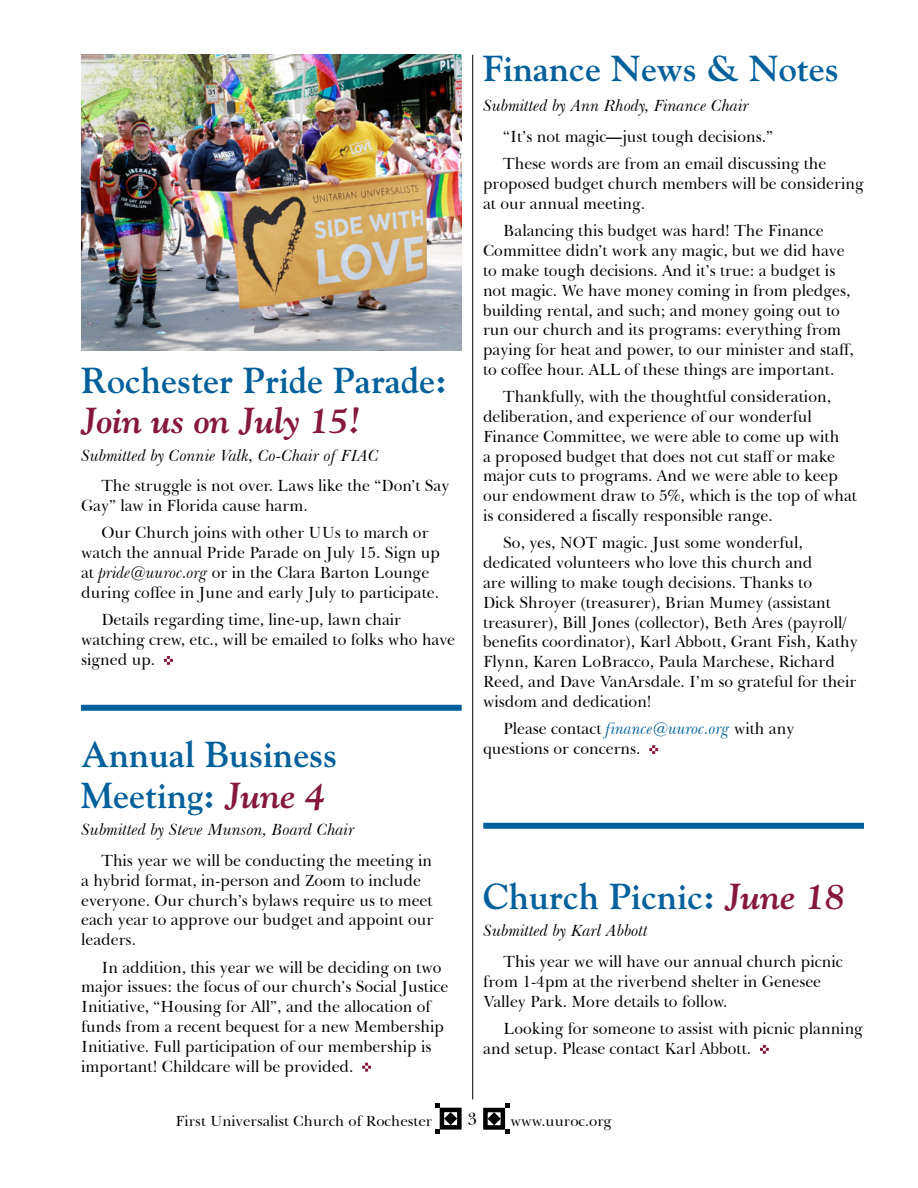
<style>
.page{position:relative;width:918px;height:1188px;background:#fff}
.page>*{position:absolute;margin:0;border:0;box-sizing:border-box;transform-origin:0 0}
.t1{font:700 36px/40.5px "Goudy Std";color:#00609c}
.t2{font:italic 700 36px "Goudy Std";letter-spacing:-.01em;color:#86173d}
.t3{font:18px "Baskerville BT";color:#000}
.t4{font:16.5px/19.8px "Baskerville BT";color:#000;scale:.96 1}
.t5{font:italic 16.5px "Baskerville BT";color:#000}
.t6{font:15px "Baskerville BT";color:#000}
.s1{font-style:italic}
.s2{font-style:italic;color:#86173d}
.s3{font-weight:700;font-style:italic}
.s4{font-style:italic;color:#00609c}
</style>
<div class="page">
<div style="left:440px;top:1108px;width:22px;height:22px;border:4px solid #000"></div>
<svg style="left:435px;top:1103px;width:22px;height:31px"></svg>
<div style="left:483px;top:1108px;width:22px;height:22px;border:4px solid #000"></div>
<svg style="left:488px;top:1103px;width:21px;height:31px"></svg>
<hr style="left:472px;top:55px;width:1px;height:1045px;background:#000">
<svg style="left:649px;top:745px;width:9px;height:9px"></svg>
<div style="left:81px;top:705px;width:381px;height:6px;background:#00609c"></div>
<svg style="left:164px;top:656px;width:9px;height:9px"></svg>
<img style="left:81px;top:54px;width:380px;height:297px">
<svg style="left:362px;top:1063px;width:9px;height:9px"></svg>
<div style="left:483px;top:823px;width:381px;height:6px;background:#00609c"></div>
<svg style="left:760px;top:1045px;width:9px;height:9px"></svg>
<h1 class="t1" style="left:81px;top:360px;width:367px">Rochester Pride Parade:</h1>
<h1 class="t2" style="left:81px;top:398px;width:281px">Join us on July 15!</h1>
<p class="t5" style="left:81px;top:445px;width:299px">Submitted by Connie Valk, Co-Chair of FIAC</p>
<p class="t4" style="left:81px;top:476px;width:385px;text-indent:20px">The struggle is not over. Laws like the “Don’t Say<br>Gay” law in Florida cause harm.</p>
<p class="t4" style="left:81px;top:523px;width:375px;text-indent:20px">Our Church joins with other UUs to march or watch the annual Pride Parade on July 15. Sign up at <span class="s1">pride@uuroc.org</span> or in the Clara Barton Lounge during coffee in June and early July to participate.</p>
<p class="t4" style="left:81px;top:610px;width:391px;text-indent:20px">Details regarding time, line-up, lawn chair watching crew, etc., will be emailed to folks who have signed up.</p>
<h1 class="t1" style="left:81px;top:735px;width:258px">Annual Business<br>Meeting: <span class="s2">June 4</span></h1>
<p class="t5" style="left:81px;top:820px;width:275px">Submitted by Steve Munson, Board Chair</p>
<p class="t4" style="left:81px;top:851px;width:368px;text-indent:20px">This year we will be conducting the meeting in a hybrid format, in-person and Zoom to include everyone. Our church’s bylaws require us to meet each year to approve our budget and appoint our leaders.</p>
<p class="t4" style="left:81px;top:957px;width:384px;text-indent:20px">In addition, this year we will be deciding on two major issues: the focus of our church’s Social Justice Initiative, “Housing for All”, and the allocation of funds from a recent bequest for a new Membership Initiative. Full participation of our membership is important! Childcare will be provided.</p>
<h1 class="t1" style="left:483px;top:48px;width:357px">Finance News &amp; Notes</h1>
<p class="t4" style="left:503px;top:91px;width:283px;line-height:30.6px;text-indent:-20px"><span class="s1">Submitted by Ann Rhody, Finance Chair </span>“It’s not magic<span class="s3">—</span>just tough decisions.”</p>
<p class="t4" style="left:483px;top:154px;width:398px;text-indent:20px">These words are from an email discussing the proposed budget church members will be considering at our annual meeting.</p>
<p class="t4" style="left:483px;top:221px;width:388px;text-indent:20px">Balancing this budget was hard! The Finance Committee didn’t work any magic, but we did have to make tough decisions. And it’s true: a budget is not magic. We have money coming in from pledges, building rental, and such; and money going out to run our church and its programs: everything from paying for heat and power, to our minister and staff, to coffee hour. ALL of these things are important.</p>
<p class="t4" style="left:483px;top:387px;width:391px;text-indent:20px">Thankfully, with the thoughtful consideration, deliberation, and experience of our wonderful Finance Committee, we were able to come up with<br>a proposed budget that does not cut staff or make major cuts to programs. And we were able to keep our endowment draw to 5%, which is the top of what is considered a fiscally responsible range.</p>
<p class="t4" style="left:483px;top:533px;width:392px;text-indent:20px">So, yes, NOT magic. Just some wonderful, dedicated volunteers who love this church and<br>are willing to make tough decisions. Thanks to<br>Dick Shroyer (treasurer), Brian Mumey (assistant treasurer), Bill Jones (collector), Beth Ares (payroll/ benefits coordinator), Karl Abbott, Grant Fish, Kathy Flynn, Karen LoBracco, Paula Marchese, Richard Reed, and Dave VanArsdale. I’m so grateful for their wisdom and dedication!</p>
<p class="t4" style="left:483px;top:719px;width:326px;text-indent:20px">Please contact <span class="s4">finance@uuroc.org</span> with any questions or concerns.</p>
<h1 class="t1" style="left:483px;top:876px;width:363px">Church Picnic: <span class="s2">June 18</span></h1>
<p class="t5" style="left:483px;top:921px;width:166px">Submitted by Karl Abbott</p>
<p class="t4" style="left:483px;top:952px;width:376px;text-indent:20px">This year we will have our annual church picnic from 1-4pm at the riverbend shelter in Genesee<br>Valley Park. More details to follow.</p>
<p class="t4" style="left:483px;top:1019px;width:397px;text-indent:20px">Looking for someone to assist with picnic planning and setup. Please contact Karl Abbott.</p>
<p class="t6" style="left:176px;top:1112px;width:258px">First Universalist Church of Rochester</p>
<p class="t3" style="left:468px;top:1108px;width:11px">3</p>
<p class="t6" style="left:510px;top:1112px;width:103px">www.uuroc.org</p>
</div>
